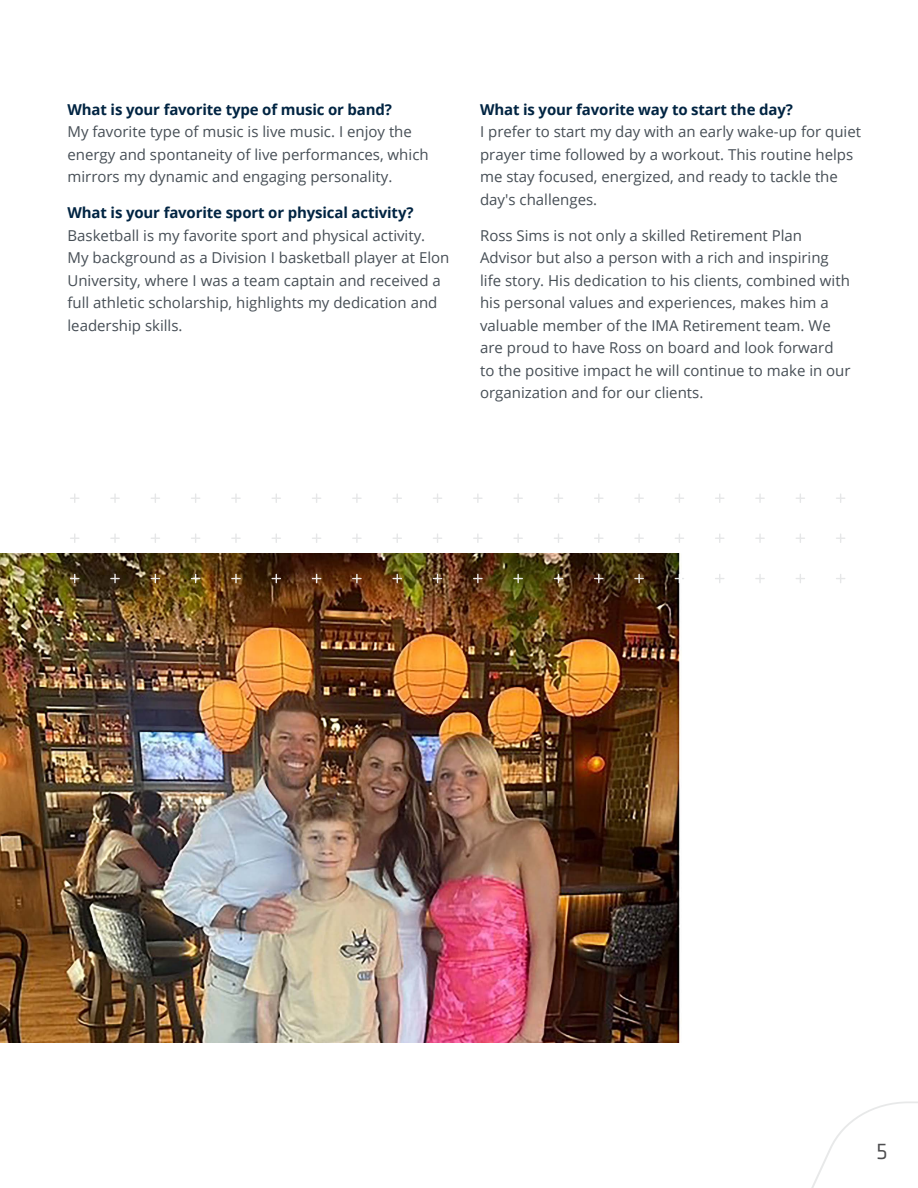
<style>
.page{position:relative;width:918px;height:1188px;background:#fff}
.page>*{position:absolute;margin:0;border:0;box-sizing:border-box;transform-origin:0 0}
.t1{font:22.5px "Axia";color:#4d4d4f}
.t2{font:15px/22.5px "Open Sans";color:#464e55}
.t3{font:700 15px "Open Sans";letter-spacing:-.01em;color:#002442}
</style>
<div class="page">
<svg style="left:811px;top:1101px;width:107px;height:87px"></svg>
<img style="left:0;top:554px;width:680px;height:488px">
<svg style="left:70px;top:494px;width:9px;height:9px"></svg>
<svg style="left:110px;top:494px;width:10px;height:9px"></svg>
<svg style="left:151px;top:494px;width:9px;height:9px"></svg>
<svg style="left:191px;top:494px;width:9px;height:9px"></svg>
<svg style="left:231px;top:494px;width:10px;height:9px"></svg>
<svg style="left:272px;top:494px;width:9px;height:9px"></svg>
<svg style="left:312px;top:494px;width:9px;height:9px"></svg>
<svg style="left:352px;top:494px;width:10px;height:9px"></svg>
<svg style="left:393px;top:494px;width:9px;height:9px"></svg>
<svg style="left:433px;top:494px;width:9px;height:9px"></svg>
<svg style="left:473px;top:494px;width:10px;height:9px"></svg>
<svg style="left:513px;top:494px;width:10px;height:9px"></svg>
<svg style="left:554px;top:494px;width:9px;height:9px"></svg>
<svg style="left:594px;top:494px;width:10px;height:9px"></svg>
<svg style="left:634px;top:494px;width:10px;height:9px"></svg>
<svg style="left:675px;top:494px;width:9px;height:9px"></svg>
<svg style="left:715px;top:494px;width:9px;height:9px"></svg>
<svg style="left:755px;top:494px;width:10px;height:9px"></svg>
<svg style="left:796px;top:494px;width:9px;height:9px"></svg>
<svg style="left:836px;top:494px;width:9px;height:9px"></svg>
<svg style="left:70px;top:534px;width:9px;height:9px"></svg>
<svg style="left:110px;top:534px;width:10px;height:9px"></svg>
<svg style="left:151px;top:533px;width:9px;height:10px"></svg>
<svg style="left:191px;top:533px;width:9px;height:10px"></svg>
<svg style="left:231px;top:534px;width:10px;height:9px"></svg>
<svg style="left:272px;top:533px;width:9px;height:10px"></svg>
<svg style="left:312px;top:533px;width:9px;height:10px"></svg>
<svg style="left:352px;top:534px;width:10px;height:9px"></svg>
<svg style="left:393px;top:534px;width:9px;height:9px"></svg>
<svg style="left:433px;top:533px;width:9px;height:10px"></svg>
<svg style="left:473px;top:534px;width:10px;height:9px"></svg>
<svg style="left:513px;top:534px;width:10px;height:9px"></svg>
<svg style="left:554px;top:533px;width:9px;height:10px"></svg>
<svg style="left:594px;top:534px;width:10px;height:9px"></svg>
<svg style="left:634px;top:534px;width:10px;height:9px"></svg>
<svg style="left:675px;top:533px;width:9px;height:10px"></svg>
<svg style="left:715px;top:534px;width:9px;height:9px"></svg>
<svg style="left:755px;top:534px;width:10px;height:9px"></svg>
<svg style="left:796px;top:533px;width:9px;height:10px"></svg>
<svg style="left:836px;top:533px;width:9px;height:10px"></svg>
<svg style="left:70px;top:574px;width:10px;height:9px"></svg>
<svg style="left:110px;top:574px;width:10px;height:9px"></svg>
<svg style="left:151px;top:574px;width:9px;height:9px"></svg>
<svg style="left:191px;top:574px;width:9px;height:9px"></svg>
<svg style="left:231px;top:574px;width:10px;height:9px"></svg>
<svg style="left:272px;top:574px;width:9px;height:9px"></svg>
<svg style="left:312px;top:574px;width:9px;height:9px"></svg>
<svg style="left:352px;top:574px;width:10px;height:9px"></svg>
<svg style="left:392px;top:574px;width:10px;height:9px"></svg>
<svg style="left:433px;top:574px;width:9px;height:9px"></svg>
<svg style="left:473px;top:574px;width:10px;height:9px"></svg>
<svg style="left:513px;top:574px;width:10px;height:9px"></svg>
<svg style="left:554px;top:574px;width:9px;height:9px"></svg>
<svg style="left:594px;top:574px;width:10px;height:9px"></svg>
<svg style="left:634px;top:574px;width:10px;height:9px"></svg>
<svg style="left:675px;top:574px;width:9px;height:9px"></svg>
<svg style="left:715px;top:574px;width:10px;height:9px"></svg>
<svg style="left:755px;top:574px;width:10px;height:9px"></svg>
<svg style="left:796px;top:574px;width:9px;height:9px"></svg>
<svg style="left:836px;top:574px;width:9px;height:9px"></svg>
<p class="t3" style="left:68px;top:99px;width:326px">What is your favorite type of music or band?</p>
<p class="t2" style="left:68px;top:120px;width:363px">My favorite type of music is live music. I enjoy the energy and spontaneity of live performances, which mirrors my dynamic and engaging personality.</p>
<p class="t3" style="left:68px;top:202px;width:348px">What is your favorite sport or physical activity?</p>
<p class="t2" style="left:68px;top:224px;width:383px">Basketball is my favorite sport and physical activity.<br>My background as a Division I basketball player at Elon University, where I was a team captain and received a full athletic scholarship, highlights my dedication and leadership skills.</p>
<p class="t3" style="left:480px;top:99px;width:314px">What is your favorite way to start the day?</p>
<p class="t2" style="left:480px;top:120px;width:383px">I prefer to start my day with an early wake-up for quiet prayer time followed by a workout. This routine helps me stay focused, energized, and ready to tackle the day's challenges.</p>
<p class="t2" style="left:480px;top:224px;width:372px">Ross Sims is not only a skilled Retirement Plan Advisor but also a person with a rich and inspiring life story. His dedication to his clients, combined with his personal values and experiences, makes him a valuable member of the IMA Retirement team. We are proud to have Ross on board and look forward to the positive impact he will continue to make in our organization and for our clients.</p>
<h1 class="t1" style="left:876px;top:1138px;width:13px">5</h1>
</div>
